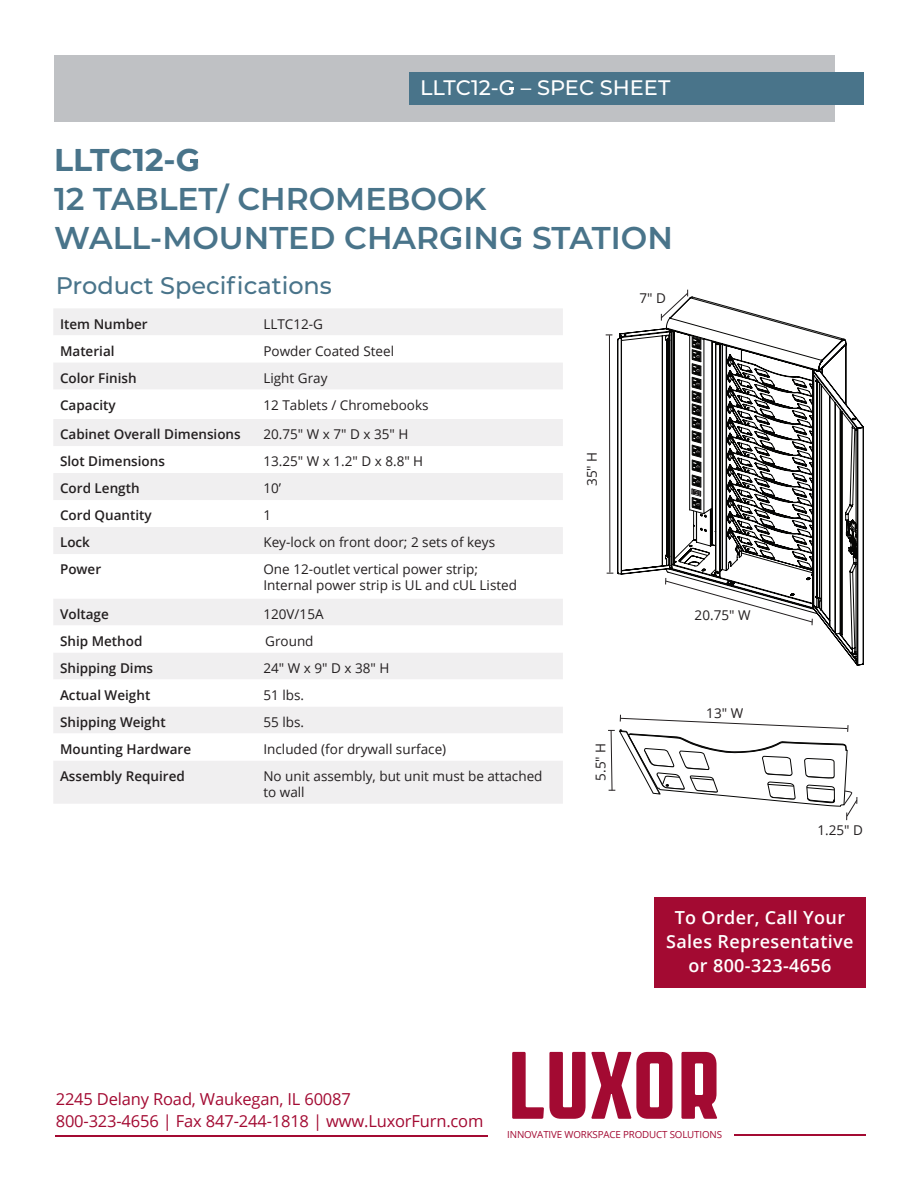
<style>
.page{position:relative;width:918px;height:1188px;background:#fff}
.page>*{position:absolute;margin:0;border:0;box-sizing:border-box;transform-origin:0 0}
.t1{font:600 31.5px/39px "Montserrat";color:#49748a}
.t2{font:500 24px "Montserrat";color:#49748a}
.t3{font:500 21px "Montserrat";color:#fff}
.t4{font:600 18px "Open Sans";letter-spacing:.02em;color:#fff}
.Footer_Contact_info{font:16.5px "Open Sans";letter-spacing:-.01em;color:#a30a32}
.t5{font:13.5px/16.2px "Open Sans";color:#231f20}
.t6{font:600 13.5px "Open Sans";color:#231f20}
.t7{font:9.75px "Open Sans";letter-spacing:-.015em;color:#a30a32}
.s1{font-weight:700}
</style>
<div class="page">
<div style="left:54px;top:55px;width:781px;height:67px;background:#bfc1c4"></div>
<div style="left:410px;top:72px;width:454px;height:32px;background:#49748a"></div>
<svg style="left:53px;top:309px;width:510px;height:495px;fill:#f0eff0"></svg>
<svg style="left:53px;top:335px;width:510px;height:27px"></svg>
<svg style="left:53px;top:446px;width:510px;height:314px"></svg>
<svg style="left:512px;top:1052px;width:160px;height:67px"></svg>
<svg style="left:681px;top:1052px;width:36px;height:67px"></svg>
<hr style="left:56px;top:1136px;width:432px;height:1px;background:#a30a32">
<hr style="left:734px;top:1134px;width:132px;height:2px;background:#a30a32">
<div style="left:654px;top:897px;width:212px;height:91px;background:#a30a32"></div>
<svg style="left:617px;top:296px;width:247px;height:370px"></svg>
<hr style="left:712px;top:342px;width:1px;height:167px;background:#050504">
<svg style="left:689px;top:335px;width:23px;height:179px"></svg>
<hr style="left:609px;top:335px;width:1px;height:238px;background:#231f20">
<svg style="left:665px;top:578px;width:148px;height:47px"></svg>
<svg style="left:660px;top:290px;width:29px;height:31px"></svg>
<svg style="left:608px;top:715px;width:250px;height:105px"></svg>
<svg style="left:190px;top:160px;width:8px;height:3px"></svg>
<svg style="left:513px;top:238px;width:8px;height:3px"></svg>
<svg style="left:453px;top:238px;width:8px;height:3px"></svg>
<p class="t3" style="left:420px;top:73px;width:252px">LLTC12-G – SPEC SHEET</p>
<p class="t1" style="left:54px;top:139px;width:434px"><span class="s1">LLTC12-G<br></span>12 TABLET/ CHROMEBOOK</p>
<p class="t1" style="left:54px;top:217px;width:620px">WALL-MOUNTED CHARGING STATION</p>
<p class="t2" style="left:56px;top:268px;width:278px">Product Specifications</p>
<p class="t6" style="left:60px;top:314px;width:89px">Item Number</p>
<p class="t5" style="left:263px;top:315px;width:61px">LLTC12-G</p>
<p class="t6" style="left:60px;top:341px;width:56px">Material</p>
<p class="t5" style="left:263px;top:342px;width:132px">Powder Coated Steel</p>
<p class="t6" style="left:60px;top:368px;width:78px">Color Finish</p>
<p class="t5" style="left:263px;top:369px;width:66px">Light Gray</p>
<p class="t6" style="left:60px;top:395px;width:57px">Capacity</p>
<p class="t5" style="left:263px;top:396px;width:167px">12 Tablets / Chromebooks</p>
<p class="t6" style="left:60px;top:425px;width:182px">Cabinet Overall Dimensions</p>
<p class="t5" style="left:263px;top:426px;width:146px">20.75" W x 7" D x 35" H</p>
<p class="t6" style="left:60px;top:452px;width:106px">Slot Dimensions</p>
<p class="t5" style="left:263px;top:453px;width:161px">13.25" W x 1.2" D x 8.8" H</p>
<p class="t6" style="left:60px;top:479px;width:81px">Cord Length</p>
<p class="t5" style="left:263px;top:480px;width:19px">10’</p>
<p class="t6" style="left:60px;top:506px;width:93px">Cord Quantity</p>
<p class="t5" style="left:263px;top:507px;width:9px">1</p>
<p class="t6" style="left:60px;top:533px;width:31px">Lock</p>
<p class="t5" style="left:263px;top:534px;width:233px">Key-lock on front door; 2 sets of keys</p>
<p class="t6" style="left:60px;top:560px;width:43px">Power</p>
<p class="t5" style="left:263px;top:561px;width:255px">One 12-outlet vertical power strip;<br>Internal power strip is UL and cUL Listed</p>
<p class="t6" style="left:60px;top:605px;width:50px">Voltage</p>
<p class="t5" style="left:263px;top:605px;width:62px">120V/15A</p>
<p class="t6" style="left:60px;top:632px;width:84px">Ship Method</p>
<p class="t5" style="left:265px;top:632px;width:50px">Ground</p>
<p class="t6" style="left:60px;top:659px;width:95px">Shipping Dims</p>
<p class="t5" style="left:263px;top:659px;width:127px">24" W x 9" D x 38" H</p>
<p class="t6" style="left:60px;top:686px;width:92px">Actual Weight</p>
<p class="t5" style="left:263px;top:686px;width:42px">51 lbs.</p>
<p class="t6" style="left:60px;top:713px;width:107px">Shipping Weight</p>
<p class="t5" style="left:263px;top:713px;width:42px">55 lbs.</p>
<p class="t6" style="left:60px;top:740px;width:133px">Mounting Hardware</p>
<p class="t5" style="left:263px;top:740px;width:184px">Included (for drywall surface)</p>
<p class="t6" style="left:60px;top:767px;width:126px">Assembly Required</p>
<p class="t5" style="left:263px;top:767px;width:281px">No unit assembly, but unit must be attached to wall</p>
<p class="t5" style="left:640px;top:290px;width:28px">7" D</p>
<p class="t5" style="left:584px;top:486px;width:36px;rotate:-90deg">35" H</p>
<p class="t5" style="left:592px;top:781px;width:39px;rotate:-90deg">5.5" H</p>
<p class="t5" style="left:695px;top:607px;width:57px">20.75" W</p>
<p class="t5" style="left:706px;top:704px;width:38px">13" W</p>
<p class="t5" style="left:818px;top:822px;width:47px">1.25" D</p>
<p class="t4" style="left:675px;top:905px;width:172px">To Order, Call Your</p>
<p class="t4" style="left:666px;top:929px;width:189px">Sales Representative</p>
<p class="t4" style="left:689px;top:953px;width:144px">or 800-323-4656</p>
<p class="Footer_Contact_info" style="left:56px;top:1087px;width:297px">2245 Delany Road, Waukegan, IL 60087</p>
<p class="Footer_Contact_info" style="left:56px;top:1110px;width:429px">800-323-4656 | Fax 847-244-1818 | www.LuxorFurn.com</p>
<p class="t7" style="left:507px;top:1128px;width:216px">INNOVATIVE WORKSPACE PRODUCT SOLUTIONS</p>
</div>
